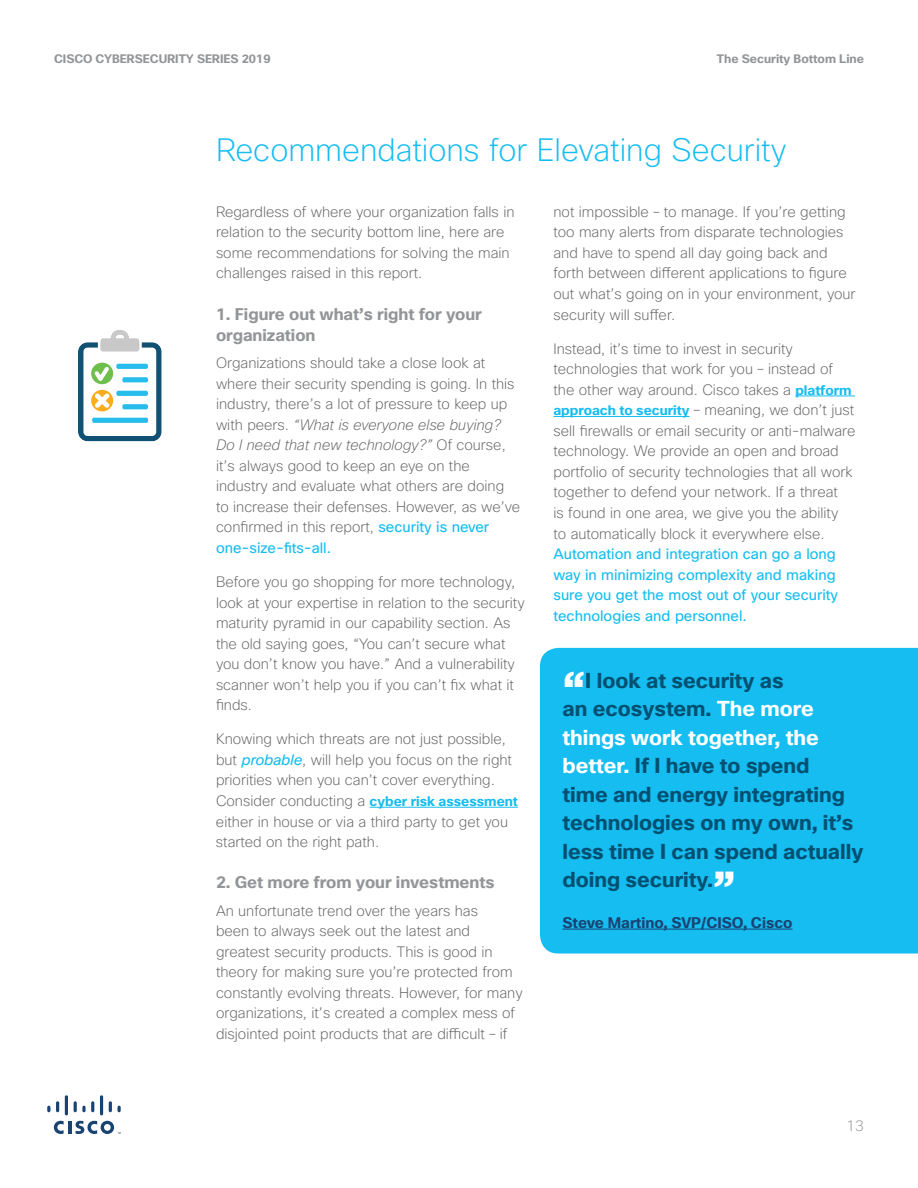
<style>
.page{position:relative;width:918px;height:1188px;background:#fff}
.page>*{position:absolute;margin:0;border:0;box-sizing:border-box;transform-origin:0 0}
.t1{font:200 31.5px "Cisco Sans";color:#15bdf0}
.Quote_copy{font:700 21px/28.5px "Cisco Sans";color:#015072}
.Section_lead{font:700 16.5px/21px "Cisco Sans";color:#939598}
.Quote_attrib{font:700 15px "Cisco Sans";color:#194373}
.t2{font:200 15px "Cisco Sans";color:#939598}
.Body{font:200 14.7px/20.5px "Cisco Sans";color:#636366}
.t3{font:700 12px "Cisco Sans";color:#939598}
.s1{font-style:italic}
.s2{font-weight:400;color:#15bdf0}
.s3{font-weight:400;font-style:italic;color:#15bdf0}
.s4{font-weight:700;font-size:13.5px;color:#15bdf0}
.s5{font-size:45px;color:#fff}
.s6{color:#fff}
</style>
<div class="page">
<svg style="left:47px;top:1106px;width:3px;height:6px"></svg>
<svg style="left:56px;top:1101px;width:3px;height:11px"></svg>
<hr style="left:65px;top:1095px;width:3px;height:20px;background:#184373;border-radius:2px">
<svg style="left:74px;top:1101px;width:20px;height:11px"></svg>
<hr style="left:100px;top:1095px;width:3px;height:20px;background:#184373;border-radius:2px">
<svg style="left:109px;top:1101px;width:3px;height:11px"></svg>
<svg style="left:118px;top:1106px;width:3px;height:6px"></svg>
<svg style="left:54px;top:1121px;width:67px;height:13px"></svg>
<hr style="left:370px;top:807px;width:148px;height:1px;background:#15bdf0">
<hr style="left:795px;top:396px;width:60px;height:1px;background:#15bdf0">
<hr style="left:554px;top:416px;width:135px;height:1px;background:#15bdf0">
<svg style="left:78px;top:330px;width:84px;height:112px"></svg>
<div style="left:540px;top:648px;width:378px;height:306px;background:#15bdf0"></div>
<hr style="left:562px;top:929px;width:231px;height:1px;background:#194373">
<p class="t3" style="left:54px;top:52px;width:218px">CISCO CYBERSECURITY SERIES 2019</p>
<p class="t3" style="left:717px;top:52px;width:149px">The Security Bottom Line</p>
<p class="t1" style="left:216px;top:130px;width:572px">Recommendations for Elevating Security</p>
<p class="Body" style="left:216px;top:201px;width:300px">Regardless of where your organization falls in relation to the security bottom line, here are some recommendations for solving the main challenges raised in this report.</p>
<p class="Section_lead" style="left:216px;top:304px;width:267px">1. Figure out what’s right for your organization</p>
<p class="Body" style="left:216px;top:352px;width:306px">Organizations should take a close look at where their security spending is going. In this industry, there’s a lot of pressure to keep up with peers. <span class="s1">“What is everyone else buying?<br>Do I need that new technology?”</span> Of course, it’s always good to keep an eye on the industry and evaluate what others are doing to increase their defenses. However, as we’ve confirmed in this report, <span class="s2">security is never one-size-fits-all.</span></p>
<p class="Body" style="left:216px;top:571px;width:310px">Before you go shopping for more technology, look at your expertise in relation to the security maturity pyramid in our capability section. As the old saying goes, “You can’t secure what you don’t know you have.” And a vulnerability scanner won’t help you if you can’t fix what it finds.</p>
<p class="Body" style="left:216px;top:729px;width:303px">Knowing which threats are not just possible, but <span class="s3">probable</span>, will help you focus on the right priorities when you can’t cover everything.<br>Consider conducting a <span class="s4">cyber risk assessment </span>either in house or via a third party to get you started on the right path.</p>
<p class="Section_lead" style="left:216px;top:873px;width:280px">2. Get more from your investments</p>
<p class="Body" style="left:216px;top:900px;width:308px">An unfortunate trend over the years has<br>been to always seek out the latest and greatest security products. This is good in theory for making sure you’re protected from constantly evolving threats. However, for many organizations, it’s created a complex mess of disjointed point products that are difficult – if</p>
<p class="Body" style="left:554px;top:201px;width:304px">not impossible – to manage. If you’re getting too many alerts from disparate technologies and have to spend all day going back and forth between different applications to figure out what’s going on in your environment, your security will suffer.</p>
<p class="Body" style="left:553px;top:338px;width:303px">Instead, it’s time to invest in security technologies that work for you – instead of the other way around. Cisco takes a <span class="s4">platform approach to security</span> – meaning, we don’t just sell firewalls or email security or anti-malware technology. We provide an open and broad portfolio of security technologies that all work together to defend your network. If a threat<br>is found in one area, we give you the ability<br>to automatically block it everywhere else.<br><span class="s2">Automation and integration can go a long way in minimizing complexity and making sure you get the most out of your security technologies and personnel.</span></p>
<p class="Quote_copy" style="left:562px;top:667px;width:302px"><span class="s5">“</span>I look at security as<br>an ecosystem. <span class="s6">The more things work together, the better.</span> If I have to spend<br>time and energy integrating technologies on my own, it’s less time I can spend actually doing security.<span class="s5">”</span></p>
<p class="Quote_attrib" style="left:562px;top:913px;width:232px">Steve Martino, SVP/CISO, Cisco</p>
<p class="t2" style="left:846px;top:1116px;width:19px">13</p>
</div>
